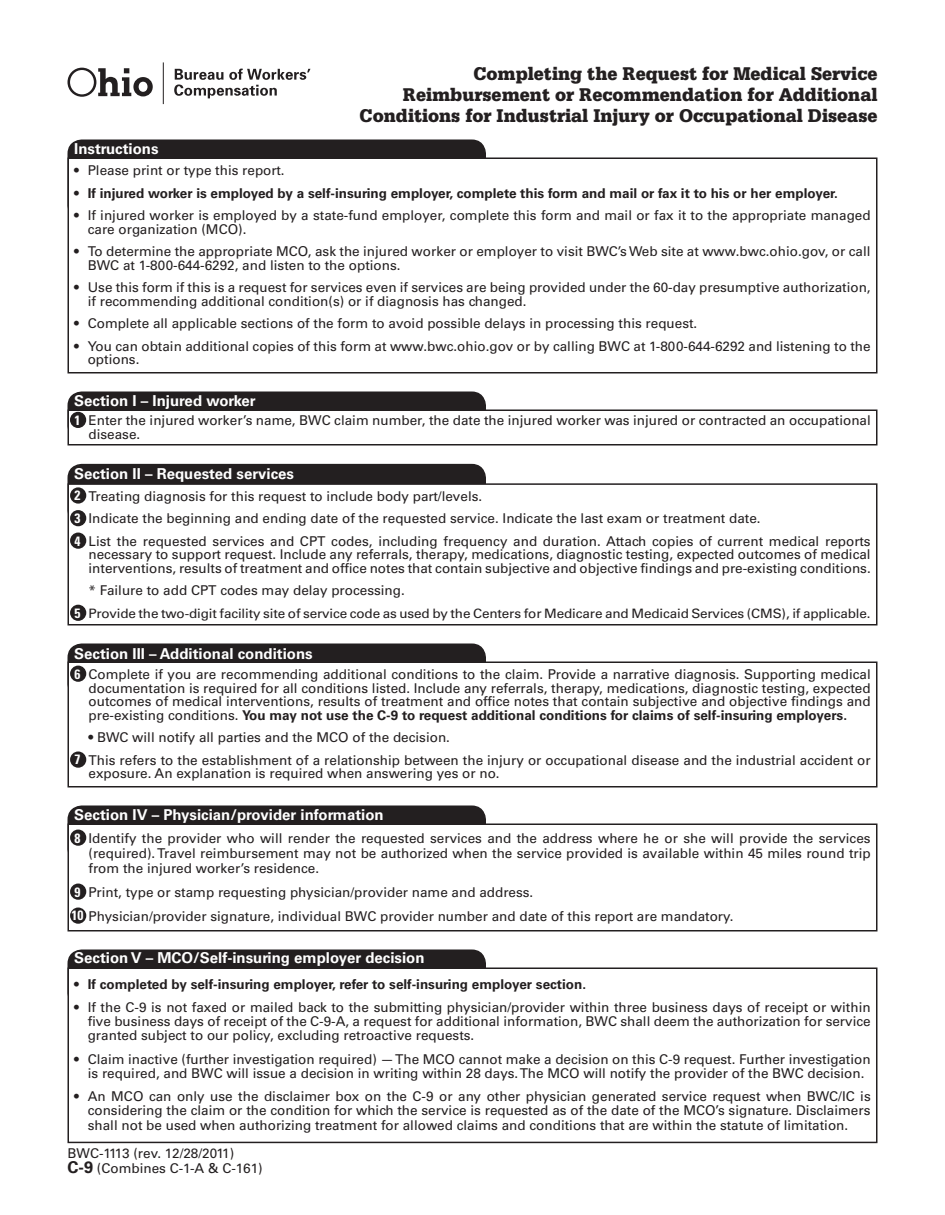
<style>
.page{position:relative;width:945px;height:1215px;background:#fff}
.page>*{position:absolute;margin:0;border:0;box-sizing:border-box;transform-origin:0 0}
.t1{font:900 19.5px/21px "Serifa Std";color:#231f20;text-align:right;scale:.93 1}
.t2{font:700 15px "Univers LT Std";color:#fff}
.t3{font:13.5px/13.5px "Univers LT Std";color:#231f20}
.t4{font:700 13.5px "Univers LT Std";color:#231f20}
.t5{font:700 condensed 13.5px "Univers LT Std";color:#fff}
.t6{font:12.9px "Univers LT Std";letter-spacing:-.01em;color:#231f20;scale:1.04 1}
.s1{font-weight:400}
.s2{font-weight:700}
.s3{font-weight:700;font-stretch:condensed;color:#fff}
.s4{font-weight:700;font-size:16.5px}
</style>
<div class="page">
<div style="left:68px;top:806px;width:417px;height:57px;background:#231f20;border-radius:14px"></div>
<div style="left:68px;top:806px;width:418px;height:57px;border:2px solid #231f20;border-radius:14px"></div>
<div style="left:68px;top:824px;width:809px;height:107px;background:#fff"></div>
<div style="left:68px;top:824px;width:810px;height:108px;border:2px solid #231f20"></div>
<div style="left:68px;top:140px;width:417px;height:79px;background:#231f20;border-radius:14px"></div>
<div style="left:68px;top:140px;width:418px;height:80px;border:2px solid #231f20;border-radius:14px"></div>
<div style="left:68px;top:158px;width:809px;height:215px;background:#fff"></div>
<div style="left:68px;top:158px;width:810px;height:216px;border:2px solid #231f20"></div>
<div style="left:68px;top:392px;width:417px;height:47px;background:#231f20;border-radius:14px"></div>
<div style="left:68px;top:392px;width:418px;height:48px;border:2px solid #231f20;border-radius:14px"></div>
<div style="left:68px;top:410px;width:809px;height:35px;background:#fff"></div>
<div style="left:68px;top:410px;width:810px;height:36px;border:2px solid #231f20"></div>
<div style="left:68px;top:465px;width:417px;height:59px;background:#231f20;border-radius:13px"></div>
<div style="left:68px;top:464px;width:418px;height:61px;border:2px solid #231f20;border-radius:13px"></div>
<div style="left:68px;top:484px;width:809px;height:141px;background:#fff"></div>
<div style="left:68px;top:483px;width:810px;height:143px;border:2px solid #231f20"></div>
<div style="left:68px;top:644px;width:417px;height:53px;background:#231f20;border-radius:14px"></div>
<div style="left:68px;top:644px;width:418px;height:54px;border:2px solid #231f20;border-radius:14px"></div>
<div style="left:68px;top:662px;width:809px;height:125px;background:#fff"></div>
<div style="left:68px;top:662px;width:810px;height:126px;border:2px solid #231f20"></div>
<div style="left:68px;top:950px;width:417px;height:56px;background:#231f20;border-radius:14px"></div>
<div style="left:68px;top:950px;width:418px;height:57px;border:2px solid #231f20;border-radius:14px"></div>
<div style="left:68px;top:968px;width:809px;height:174px;background:#fff"></div>
<div style="left:68px;top:968px;width:810px;height:175px;border:2px solid #231f20"></div>
<svg style="left:68px;top:68px;width:85px;height:29px"></svg>
<svg style="left:174px;top:69px;width:137px;height:29px"></svg>
<hr style="left:163px;top:62px;width:1px;height:42px;background:#231f20">
<div style="left:70px;top:412px;width:16px;height:16px;background:#231f20;border-radius:50%"></div>
<div style="left:70px;top:487px;width:16px;height:17px;background:#231f20;border-radius:50%"></div>
<div style="left:70px;top:510px;width:16px;height:16px;background:#231f20;border-radius:50%"></div>
<div style="left:70px;top:533px;width:16px;height:16px;background:#231f20;border-radius:50%"></div>
<div style="left:70px;top:605px;width:16px;height:16px;background:#231f20;border-radius:50%"></div>
<div style="left:70px;top:666px;width:16px;height:16px;background:#231f20;border-radius:50%"></div>
<div style="left:70px;top:751px;width:16px;height:17px;background:#231f20;border-radius:50%"></div>
<div style="left:70px;top:830px;width:16px;height:16px;background:#231f20;border-radius:50%"></div>
<div style="left:70px;top:884px;width:16px;height:16px;background:#231f20;border-radius:50%"></div>
<div style="left:70px;top:908px;width:16px;height:16px;background:#231f20;border-radius:50%"></div>
<p class="t2" style="left:74px;top:140px;width:86px">Instructions</p>
<p class="t1" style="left:403px;top:63px;width:512px">Completing the Request for Medical Service<br>Reimbursement or Recommendation for Additional</p>
<p class="t1" style="left:360px;top:105px;width:558px">Conditions for Industrial Injury or Occupational Disease</p>
<p class="t3" style="left:74px;top:164px;width:212px">• Please print or type this report.</p>
<p class="t4" style="left:74px;top:185px;width:765px"><span class="s1">•</span> If injured worker is employed by a self-insuring employer, complete this form and mail or fax it to his or her employer.</p>
<p class="t3" style="left:88px;top:209px;width:784px;text-indent:-14px">• If injured worker is employed by a state-fund employer, complete this form and mail or fax it to the appropriate managed care organization (MCO).</p>
<p class="t3" style="left:88px;top:245px;width:784px;text-indent:-14px">• To determine the appropriate MCO, ask the injured worker or employer to visit BWC’sWeb site at www.bwc.ohio.gov, or call<br>BWC at 1-800-644-6292, and listen to the options.</p>
<p class="t3" style="left:88px;top:281px;width:784px;text-indent:-14px">• Use this form if this is a request for services even if services are being provided under the 60-day presumptive authorization, if recommending additional condition(s) or if diagnosis has changed.</p>
<p class="t3" style="left:74px;top:317px;width:625px">• Complete all applicable sections of the form to avoid possible delays in processing this request.</p>
<p class="t3" style="left:88px;top:339px;width:784px;text-indent:-14px">• You can obtain additional copies of this form at www.bwc.ohio.gov or by calling BWC at 1-800-644-6292 and listening to the options.</p>
<p class="t2" style="left:74px;top:392px;width:183px">Section I – Injured worker</p>
<p class="t3" style="left:89px;top:413px;width:784px;line-height:14.2px">Enter the injured worker’s name, BWC claim number, the date the injured worker was injured or contracted an occupational disease.</p>
<p class="t5" style="left:74px;top:412px;width:7px">1</p>
<p class="t2" style="left:74px;top:465px;width:221px">Section II – Requested services</p>
<p class="t5" style="left:75px;top:487px;width:7px">2</p>
<p class="t5" style="left:75px;top:510px;width:7px">3</p>
<p class="t5" style="left:75px;top:532px;width:7px">4</p>
<p class="t5" style="left:75px;top:605px;width:7px">5</p>
<p class="t3" style="left:89px;top:489px;width:395px">Treating diagnosis for this request to include body part/levels.</p>
<p class="t3" style="left:89px;top:512px;width:674px">Indicate the beginning and ending date of the requested service. Indicate the last exam or treatment date.</p>
<p class="t3" style="left:89px;top:534px;width:784px;text-align:justify">List the requested services and CPT codes, including frequency and duration. Attach copies of current medical reports necessary to support request. Include any referrals, therapy, medications, diagnostic testing, expected outcomes of medical interventions, results of treatment and office notes that contain subjective and objective findings and pre-existing conditions.</p>
<p class="t3" style="left:89px;top:584px;width:318px">* Failure to add CPT codes may delay processing.</p>
<p class="t6" style="left:89px;top:606px;width:754px">Provide the two-digit facility site of service code as used by the Centers for Medicare and Medicaid Services (CMS), if applicable.</p>
<p class="t2" style="left:74px;top:645px;width:240px">Section III – Additional conditions</p>
<p class="t3" style="left:89px;top:668px;width:784px;text-align:justify">Complete if you are recommending additional conditions to the claim. Provide a narrative diagnosis. Supporting medical documentation is required for all conditions listed. Include any referrals, therapy, medications, diagnostic testing, expected outcomes of medical interventions, results of treatment and office notes that contain subjective and objective findings and pre-existing conditions. <span class="s2">You may not use the C-9 to request additional conditions for claims of self-insuring employers.</span></p>
<p class="t3" style="left:89px;top:731px;width:363px">• BWC will notify all parties and the MCO of the decision.</p>
<p class="t3" style="left:89px;top:753px;width:784px">This refers to the establishment of a relationship between the injury or occupational disease and the industrial accident or exposure. An explanation is required when answering yes or no.</p>
<p class="t5" style="left:75px;top:666px;width:7px">6</p>
<p class="t5" style="left:75px;top:751px;width:7px">7</p>
<p class="t2" style="left:74px;top:806px;width:311px">Section IV – Physician/provider information</p>
<p class="t3" style="left:89px;top:831px;width:784px;line-height:15px;text-align:justify">Identify the provider who will render the requested services and the address where he or she will provide the services (required).Travel reimbursement may not be authorized when the service provided is available within 45 miles round trip from the injured worker’s residence.</p>
<p class="t3" style="left:89px;top:886px;width:446px">Print, type or stamp requesting physician/provider name and address.</p>
<p class="t3" style="left:72px;top:910px;width:664px"><span class="s3">10</span> Physician/provider signature, individual BWC provider number and date of this report are mandatory.</p>
<p class="t2" style="left:74px;top:949px;width:352px">Section V – MCO/Self-insuring employer decision</p>
<p class="t4" style="left:74px;top:976px;width:513px"><span class="s1">•</span> If completed by self-insuring employer, refer to self-insuring employer section.</p>
<p class="t3" style="left:88px;top:1000px;width:784px;line-height:14.2px;text-align:justify;text-indent:-14px">• If the C-9 is not faxed or mailed back to the submitting physician/provider within three business days of receipt or within five business days of receipt of the C-9-A, a request for additional information, BWC shall deem the authorization for service granted subject to our policy, excluding retroactive requests.</p>
<p class="t3" style="left:74px;top:1052px;width:798px;line-height:14.2px;text-align:center">• Claim inactive (further investigation required) —The MCO cannot make a decision on this C-9 request. Further investigation is required, and BWC will issue a decision in writing within 28 days.The MCO will notify the provider of the BWC decision.</p>
<p class="t3" style="left:88px;top:1089px;width:785px;line-height:14.2px;text-align:justify;text-indent:-14px">• An MCO can only use the disclaimer box on the C-9 or any other physician generated service request when BWC/IC is considering the claim or the condition for which the service is requested as of the date of the MCO’s signature. Disclaimers shall not be used when authorizing treatment for allowed claims and conditions that are within the statute of limitation.</p>
<p class="t3" style="left:68px;top:1146px;width:168px">BWC-1113 (rev. 12/28/2011)</p>
<p class="t3" style="left:68px;top:1161px;width:197px"><span class="s4">C-9</span> (Combines C-1-A &amp; C-161)</p>
<p class="t5" style="left:75px;top:829px;width:7px">8</p>
<p class="t5" style="left:75px;top:883px;width:7px">9</p>
</div>
